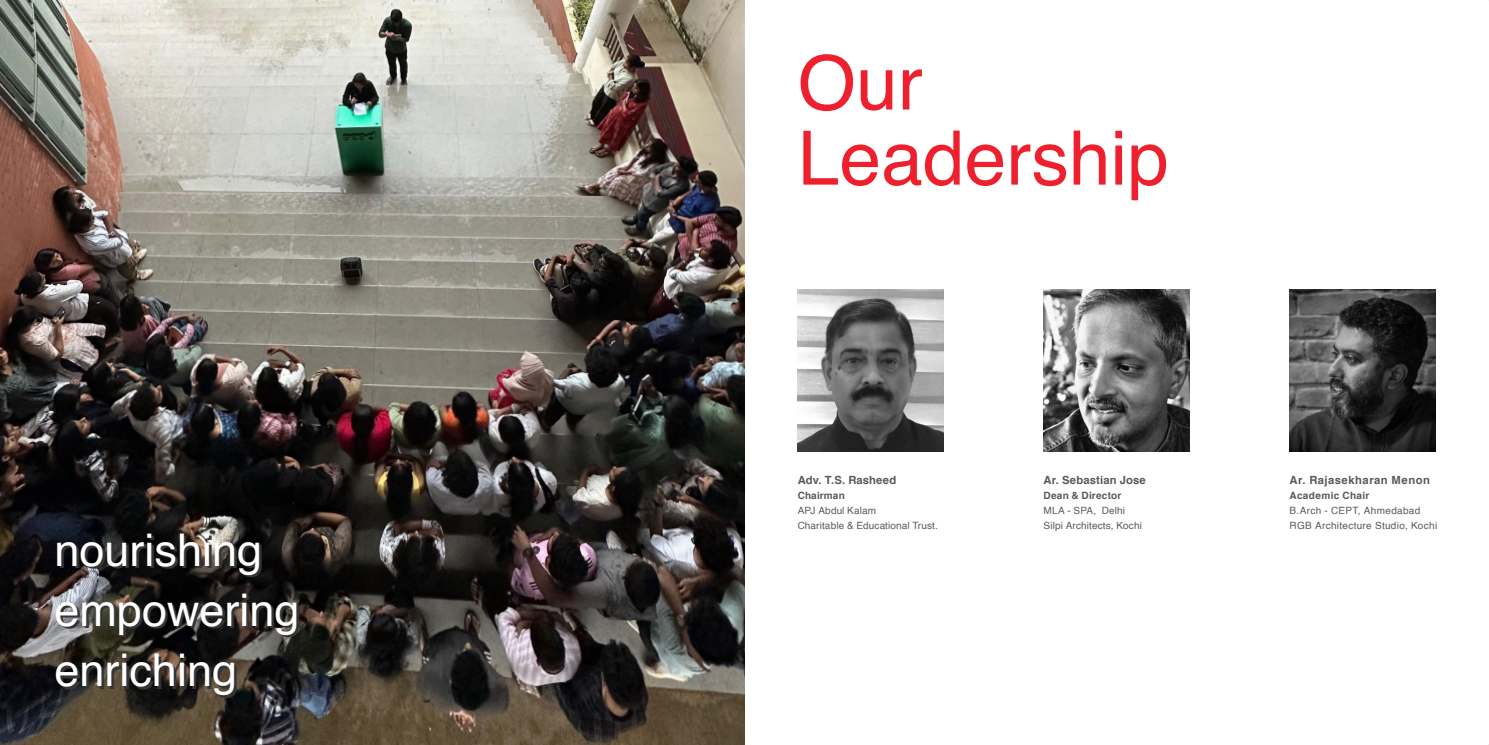
<style>
.page{position:relative;width:1489px;height:745px;background:#fff}
.page>*{position:absolute;margin:0;border:0;box-sizing:border-box;transform-origin:0 0}
.t1{font:75px "Helvetica";color:#ee202d}
.t2{font:45px "Helvetica";color:#fff}
.t3{font:700 11.25px "Helvetica";letter-spacing:.01em;color:#58595b}
.t4{font:700 11.25px "Helvetica";letter-spacing:.03em;color:#58595b}
.t5{font:10px "Helvetica";letter-spacing:.015em;color:#58595b}
.t6{font:700 10px "Helvetica";letter-spacing:.02em;color:#58595b}
</style>
<div class="page">
<img style="left:0;top:0;width:744px;height:744px">
<img style="left:797px;top:289px;width:146px;height:162px">
<img style="left:1043px;top:289px;width:146px;height:162px">
<img style="left:1289px;top:289px;width:146px;height:162px">
<p class="t2" style="left:54px;top:515px;width:209px">nourishing</p>
<p class="t2" style="left:54px;top:575px;width:247px">empowering</p>
<p class="t2" style="left:54px;top:635px;width:184px">enriching</p>
<p class="t1" style="left:797px;top:25px;width:127px">Our</p>
<p class="t1" style="left:797px;top:100px;width:373px">Leadership</p>
<p class="t3" style="left:797px;top:471px;width:100px">Adv. T.S. Rasheed</p>
<p class="t6" style="left:797px;top:487px;width:49px">Chairman</p>
<p class="t5" style="left:797px;top:502px;width:80px">APJ Abdul Kalam</p>
<p class="t5" style="left:797px;top:517px;width:142px">Charitable &amp; Educational Trust.</p>
<p class="t3" style="left:1043px;top:471px;width:104px">Ar. Sebastian Jose</p>
<p class="t6" style="left:1043px;top:487px;width:79px">Dean &amp; Director</p>
<p class="t5" style="left:1043px;top:502px;width:83px">MLA - SPA, Delhi</p>
<p class="t5" style="left:1043px;top:517px;width:100px">Silpi Architects, Kochi</p>
<p class="t4" style="left:1289px;top:471px;width:142px">Ar. Rajasekharan Menon</p>
<p class="t6" style="left:1289px;top:487px;width:81px">Academic Chair</p>
<p class="t5" style="left:1289px;top:502px;width:132px">B.Arch - CEPT, Ahmedabad</p>
<p class="t5" style="left:1289px;top:517px;width:149px">RGB Architecture Studio, Kochi</p>
</div>
